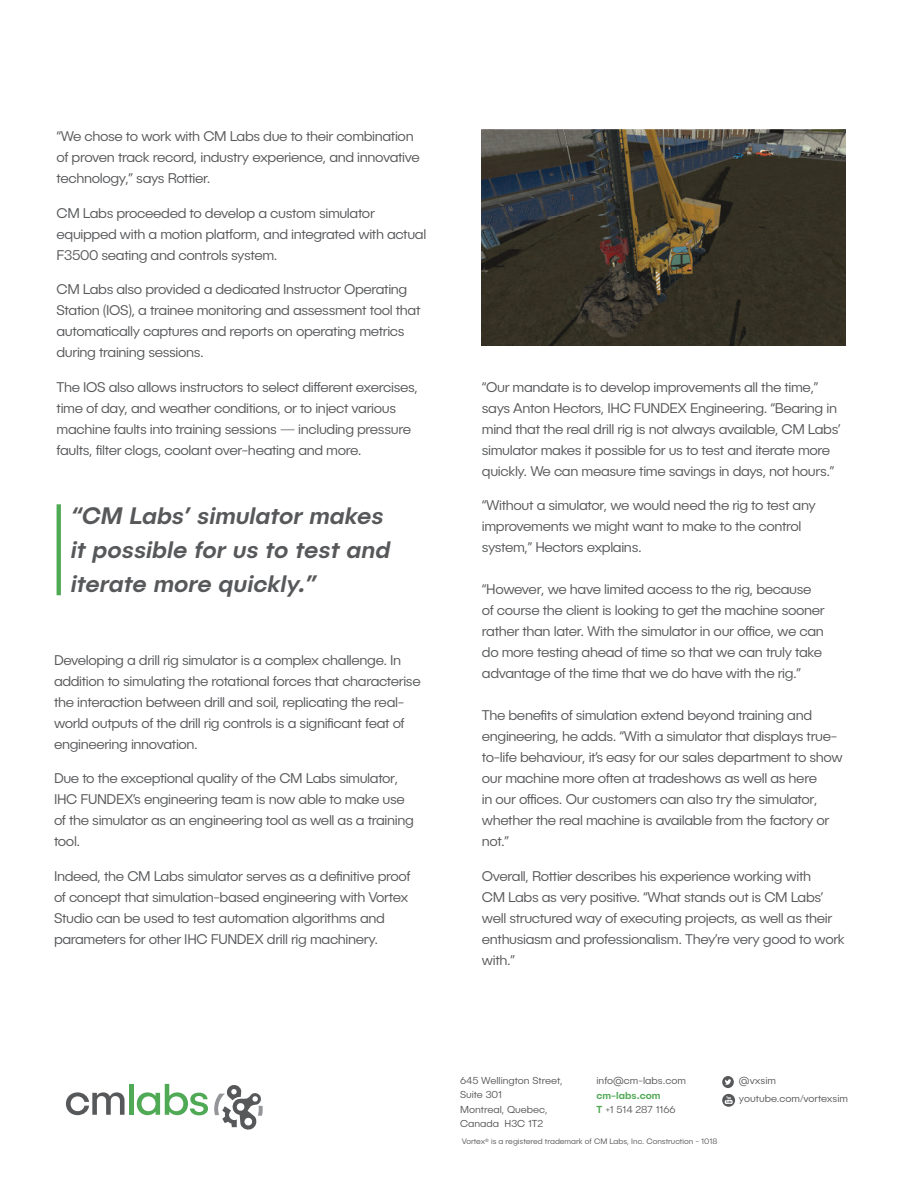
<style>
.page{position:relative;width:918px;height:1188px;background:#fff}
.page>*{position:absolute;margin:0;border:0;box-sizing:border-box;transform-origin:0 0}
.t1{font:italic 500 24px/34.5px "Publica Sans";color:#57585a}
.t2{font:300 14.25px/21px "Publica Sans";letter-spacing:-.025em;color:#57585a}
.t3{font:300 10.2px/14.4px "Publica Sans";color:#57585a}
.t4{font:500 10.2px/14.4px "Publica Sans";color:#50a955}
.t5{font:300 7.95px "Publica Sans";color:#57585a}
.s1{font-weight:300;color:#57585a}
</style>
<div class="page">
<svg style="left:66px;top:1092px;width:59px;height:23px"></svg>
<hr style="left:129px;top:1084px;width:4px;height:31px;background:#50a955">
<svg style="left:137px;top:1084px;width:71px;height:31px"></svg>
<svg style="left:214px;top:1085px;width:49px;height:45px"></svg>
<svg style="left:722px;top:1076px;width:12px;height:12px"></svg>
<svg style="left:722px;top:1094px;width:13px;height:13px"></svg>
<img style="left:482px;top:130px;width:364px;height:216px">
<svg style="left:57px;top:504px;width:4px;height:91px"></svg>
<p class="t2" style="left:57px;top:127px;width:365px">“We chose to work with CM Labs due to their combination of proven track record, industry experience, and innovative technology,” says Rottier.</p>
<p class="t2" style="left:57px;top:203px;width:371px">CM Labs proceeded to develop a custom simulator equipped with a motion platform, and integrated with actual<br>F3500 seating and controls system.</p>
<p class="t2" style="left:57px;top:280px;width:366px">CM Labs also provided a dedicated Instructor Operating Station (IOS), a trainee monitoring and assessment tool that automatically captures and reports on operating metrics during training sessions.</p>
<p class="t2" style="left:57px;top:377px;width:363px">The IOS also allows instructors to select different exercises, time of day, and weather conditions, or to inject various machine faults into training sessions — including pressure faults, filter clogs, coolant over-heating and more.</p>
<h1 class="t1" style="left:71px;top:500px;width:321px">“CM Labs’ simulator makes it possible for us to test and iterate more quickly.”</h1>
<p class="t2" style="left:54px;top:650px;width:368px">Developing a drill rig simulator is a complex challenge. In addition to simulating the rotational forces that characterise the interaction between drill and soil, replicating the real&shy;world outputs of the drill rig controls is a significant feat of engineering innovation.</p>
<p class="t2" style="left:54px;top:769px;width:361px">Due to the exceptional quality of the CM Labs simulator, IHC FUNDEX’s engineering team is now able to make use of the simulator as an engineering tool as well as a training tool.</p>
<p class="t2" style="left:54px;top:867px;width:358px">Indeed, the CM Labs simulator serves as a definitive proof of concept that simulation-based engineering with Vortex Studio can be used to test automation algorithms and parameters for other IHC FUNDEX drill rig machinery.</p>
<p class="t2" style="left:482px;top:378px;width:360px">“Our mandate is to develop improvements all the time,” says Anton Hectors, IHC FUNDEX Engineering. “Bearing in mind that the real drill rig is not always available, CM Labs’ simulator makes it possible for us to test and iterate more quickly. We can measure time savings in days, not hours.”</p>
<p class="t2" style="left:482px;top:496px;width:335px">“Without a simulator, we would need the rig to test any improvements we might want to make to the control system,” Hectors explains.</p>
<p class="t2" style="left:482px;top:580px;width:344px">“However, we have limited access to the rig, because of course the client is looking to get the machine sooner rather than later. With the simulator in our office, we can do more testing ahead of time so that we can truly take advantage of the time that we do have with the rig.”</p>
<p class="t2" style="left:482px;top:706px;width:362px">The benefits of simulation extend beyond training and engineering, he adds. “With a simulator that displays true&shy;to-life behaviour, it’s easy for our sales department to show our machine more often at tradeshows as well as here<br>in our offices. Our customers can also try the simulator, whether the real machine is available from the factory or not.”</p>
<p class="t2" style="left:482px;top:867px;width:365px">Overall, Rottier describes his experience working with<br>CM Labs as very positive. “What stands out is CM Labs’ well structured way of executing projects, as well as their enthusiasm and professionalism. They’re very good to work with.”</p>
<p class="t3" style="left:460px;top:1074px;width:104px">645 Wellington Street,<br>Suite 301<br>Montreal, Quebec,<br>Canada H3C 1T2</p>
<p class="t5" style="left:462px;top:1138px;width:257px">Vortex<sup>®</sup> is a registered trademark of CM Labs, Inc. Construction - 1018</p>
<p class="t3" style="left:596px;top:1074px;width:91px">info@cm-labs.com</p>
<p class="t4" style="left:596px;top:1089px;width:81px">cm-labs.com<br>T <span class="s1">+1 514 287 1166</span></p>
<p class="t3" style="left:739px;top:1073px;width:111px;line-height:17.5px">@vxsim youtube.com/vortexsim</p>
</div>
